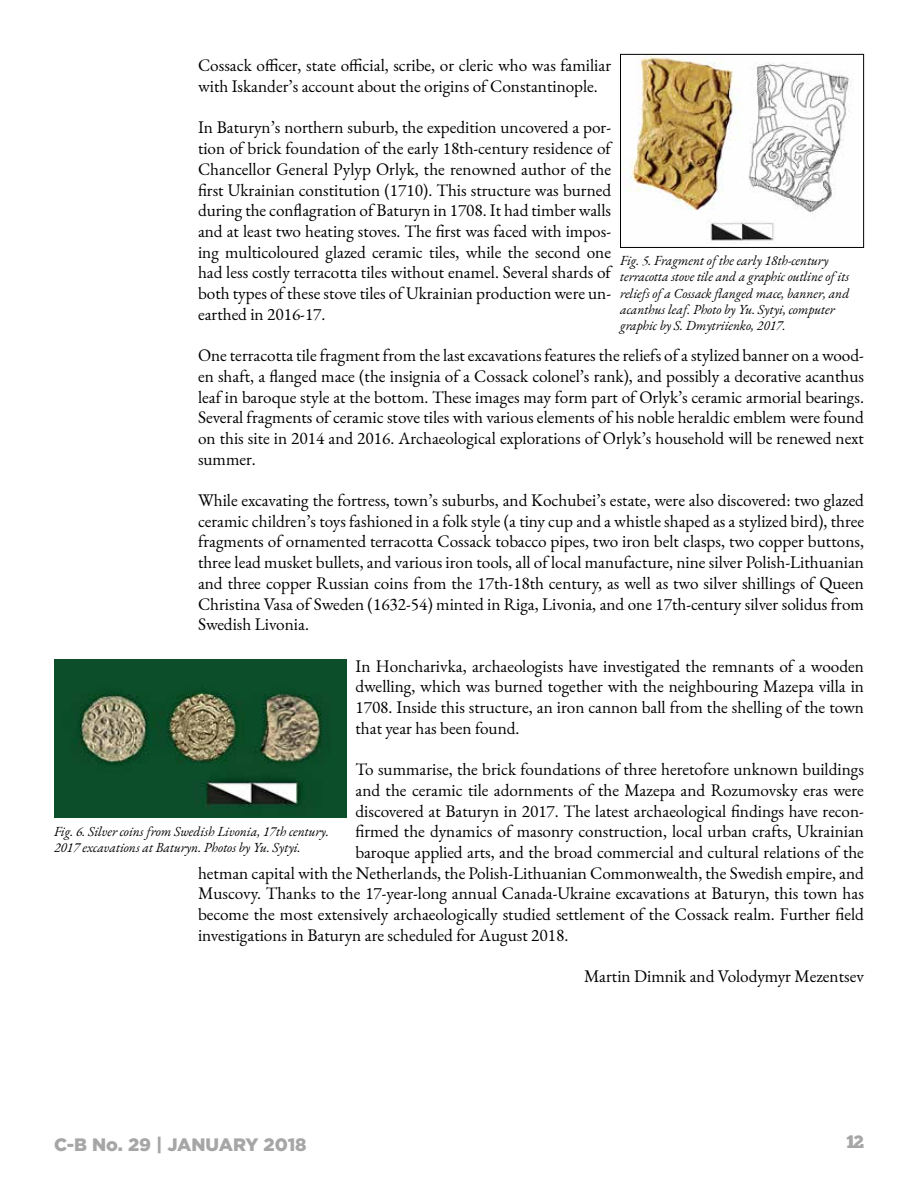
<style>
.page{position:relative;width:918px;height:1188px;background:#fff}
.page>*{position:absolute;margin:0;border:0;box-sizing:border-box;transform-origin:0 0}
.t1{font:900 18px "Gotham";color:#a6a6a6}
.t2{font:18px "Chunk Five";color:#a6a6a6}
.t3{font:17.25px/20.7px "EB Garamond";color:#000;text-align:justify}
.t4{font:italic 13.5px/16.2px "EB Garamond";color:#000}
</style>
<div class="page">
<img style="left:623px;top:56px;width:230px;height:187px">
<div style="left:620px;top:54px;width:244px;height:194px;border:1px solid #000"></div>
<img style="left:54px;top:660px;width:293px;height:157px">
<p class="t3" style="left:198px;top:55px;width:415px">Cossack officer, state official, scribe, or cleric who was familiar with Iskander’s account about the origins of Constantinople.</p>
<p class="t3" style="left:198px;top:117px;width:415px">In Baturyn’s northern suburb, the expedition uncovered a por&shy;tion of brick foundation of the early 18th-century residence of Chancellor General Pylyp Orlyk, the renowned author of the first Ukrainian constitution (1710). This structure was burned during the conflagration of Baturyn in 1708. It had timber walls and at least two heating stoves. The first was faced with impos&shy;ing multicoloured glazed ceramic tiles, while the second one had less costly terracotta tiles without enamel. Several shards of both types of these stove tiles of Ukrainian production were un&shy;earthed in 2016-17.</p>
<p class="t3" style="left:198px;top:345px;width:668px">One terracotta tile fragment from the last excavations features the reliefs of a stylized banner on a wood&shy;en shaft, a flanged mace (the insignia of a Cossack colonel’s rank), and possibly a decorative acanthus leaf in baroque style at the bottom. These images may form part of Orlyk’s ceramic armorial bearings.<br>Several fragments of ceramic stove tiles with various elements of his noble heraldic emblem were found on this site in 2014 and 2016. Archaeological explorations of Orlyk’s household will be renewed next summer.</p>
<p class="t3" style="left:198px;top:490px;width:668px">While excavating the fortress, town’s suburbs, and Kochubei’s estate, were also discovered: two glazed ceramic children’s toys fashioned in a folk style (a tiny cup and a whistle shaped as a stylized bird), three fragments of ornamented terracotta Cossack tobacco pipes, two iron belt clasps, two copper buttons, three lead musket bullets, and various iron tools, all of local manufacture, nine silver Polish-Lithuanian and three copper Russian coins from the 17th-18th century, as well as two silver shillings of Queen Christina Vasa of Sweden (1632-54) minted in Riga, Livonia, and one 17th-century silver solidus from Swedish Livonia.</p>
<p class="t3" style="left:355px;top:656px;width:510px">In Honcharivka, archaeologists have investigated the remnants of a wooden dwelling, which was burned together with the neighbouring Mazepa villa in 1708. Inside this structure, an iron cannon ball from the shelling of the town that year has been found.</p>
<p class="t3" style="left:355px;top:759px;width:510px">To summarise, the brick foundations of three heretofore unknown buildings</p>
<p class="t3" style="left:355px;top:780px;width:510px">and the ceramic tile adornments of the Mazepa and Rozumovsky eras were</p>
<p class="t3" style="left:355px;top:801px;width:510px">discovered at Baturyn in 2017. The latest archaeological findings have recon-</p>
<p class="t3" style="left:355px;top:821px;width:510px">firmed the dynamics of masonry construction, local urban crafts, Ukrainian</p>
<p class="t3" style="left:355px;top:842px;width:510px">baroque applied arts, and the broad commercial and cultural relations of the</p>
<p class="t3" style="left:198px;top:863px;width:667px">hetman capital with the Netherlands, the Polish-Lithuanian Commonwealth, the Swedish empire, and</p>
<p class="t3" style="left:198px;top:883px;width:667px">Muscovy. Thanks to the 17-year-long annual Canada-Ukraine excavations at Baturyn, this town has</p>
<p class="t3" style="left:198px;top:904px;width:668px">become the most extensively archaeologically studied settlement of the Cossack realm. Further field</p>
<p class="t3" style="left:198px;top:925px;width:372px">investigations in Baturyn are scheduled for August 2018.</p>
<p class="t3" style="left:584px;top:966px;width:281px">Martin Dimnik and Volodymyr Mezentsev</p>
<p class="t4" style="left:620px;top:253px;width:231px">Fig. 5. Fragment of the early 18th-century terracotta stove tile and a graphic outline of its reliefs of a Cossack flanged mace, banner, and acanthus leaf. Photo by Yu. Sytyi, computer graphic by S. Dmytriienko, 2017.</p>
<p class="t4" style="left:54px;top:824px;width:276px">Fig. 6. Silver coins from Swedish Livonia, 17th century.<br>2017 excavations at Baturyn. Photos by Yu. Sytyi.</p>
<p class="t1" style="left:54px;top:1134px;width:254px">C-B No. 29 | JANUARY 2018</p>
<p class="t2" style="left:846px;top:1133px;width:19px">12</p>
</div>
